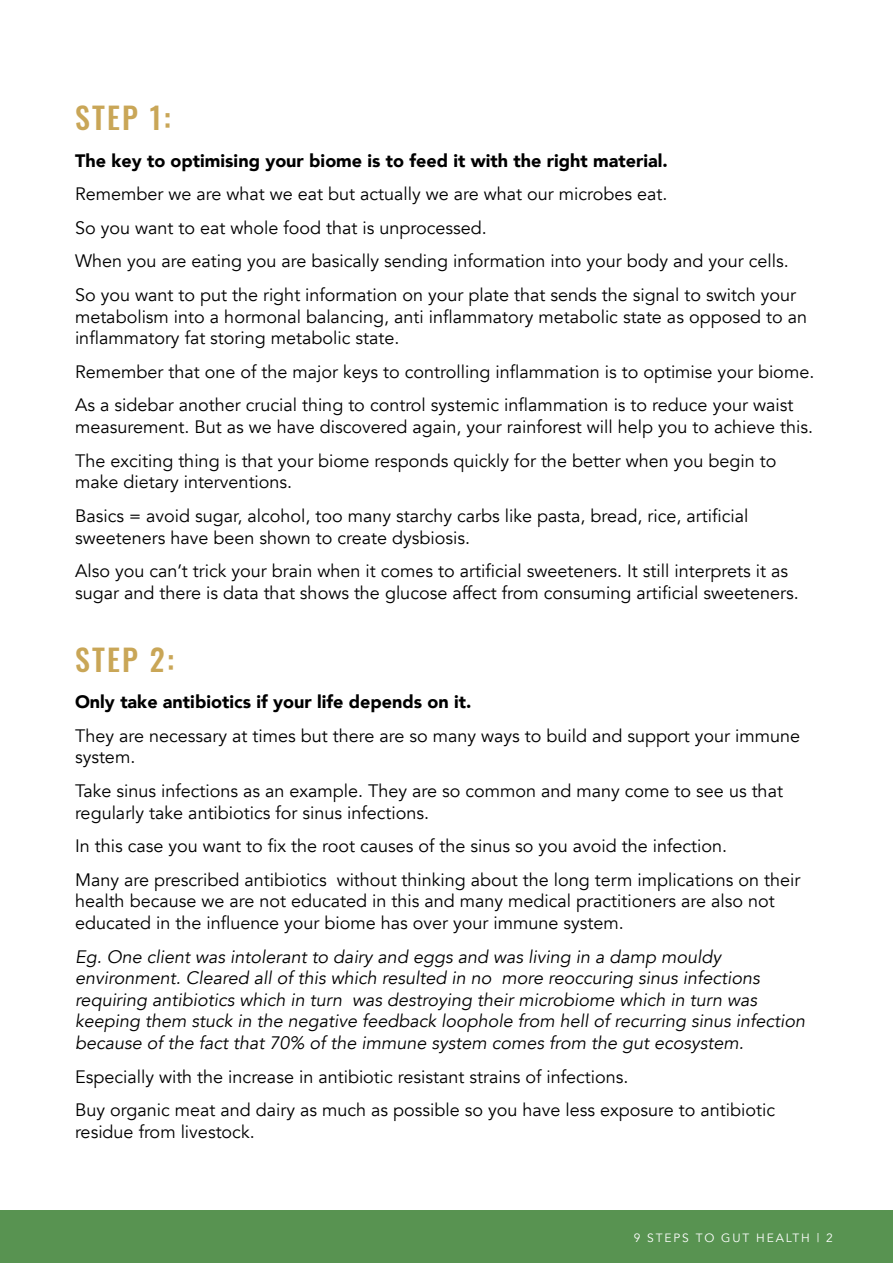
<style>
.page{position:relative;width:893px;height:1263px;background:#fff}
.page>*{position:absolute;margin:0;border:0;box-sizing:border-box;transform-origin:0 0}
.t1{font:500 30px "Oswald";letter-spacing:.075em;color:#c9a657}
.t2{font:18px/33.6px "Avenir";color:#000}
.t3{font:italic 18px/21.6px "Avenir";color:#000}
.t4{font:900 18px "Avenir";color:#000}
.t5{font:12px "Avenir";letter-spacing:.15em;color:#fff}
</style>
<div class="page">
<div style="left:0;top:1210px;width:893px;height:53px;background:#589351"></div>
<h1 class="t1" style="left:75px;top:102px;width:98px">STEP 1:</h1>
<p class="t4" style="left:75px;top:145px;width:594px">The key to optimising your biome is to feed it with the right material.</p>
<p class="t2" style="left:75px;top:178px;width:723px">Remember we are what we eat but actually we are what our microbes eat.<br>So you want to eat whole food that is unprocessed.<br>When you are eating you are basically sending information into your body and your cells.<br>So you want to put the right information on your plate that sends the signal to switch your</p>
<p class="t2" style="left:75px;top:306px;width:733px;line-height:21.6px">metabolism into a hormonal balancing, anti inflammatory metabolic state as opposed to an inflammatory fat storing metabolic state.</p>
<p class="t2" style="left:75px;top:355px;width:741px">Remember that one of the major keys to controlling inflammation is to optimise your biome.<br>As a sidebar another crucial thing to control systemic inflammation is to reduce your waist</p>
<p class="t2" style="left:75px;top:410px;width:740px">measurement. But as we have discovered again, your rainforest will help you to achieve this.<br>The exciting thing is that your biome responds quickly for the better when you begin to</p>
<p class="t2" style="left:75px;top:466px;width:675px">make dietary interventions.<br>Basics = avoid sugar, alcohol, too many starchy carbs like pasta, bread, rice, artificial</p>
<p class="t2" style="left:75px;top:521px;width:715px">sweeteners have been shown to create dysbiosis.<br>Also you can’t trick your brain when it comes to artificial sweeteners. It still interprets it as</p>
<p class="t2" style="left:75px;top:576px;width:725px">sugar and there is data that shows the glucose affect from consuming artificial sweeteners.</p>
<h1 class="t1" style="left:75px;top:644px;width:101px">STEP 2:</h1>
<p class="t4" style="left:75px;top:686px;width:398px">Only take antibiotics if your life depends on it.</p>
<p class="t2" style="left:75px;top:725px;width:727px;line-height:21.6px">They are necessary at times but there are so many ways to build and support your immune system.</p>
<p class="t2" style="left:75px;top:780px;width:709px;line-height:21.6px">Take sinus infections as an example. They are so common and many come to see us that regularly take antibiotics for sinus infections.</p>
<p class="t2" style="left:75px;top:829px;width:727px">In this case you want to fix the root causes of the sinus so you avoid the infection.<br>Many are prescribed antibiotics without thinking about the long term implications on their</p>
<p class="t2" style="left:75px;top:891px;width:701px;line-height:21.6px">health because we are not educated in this and many medical practitioners are also not educated in the influence your biome has over your immune system.</p>
<p class="t3" style="left:75px;top:946px;width:732px">Eg. One client was intolerant to dairy and eggs and was living in a damp mouldy environment. Cleared all of this which resulted in no more reoccuring sinus infections requiring antibiotics which in turn was destroying their microbiome which in turn was keeping them stuck in the negative feedback loophole from hell of recurring sinus infection because of the fact that 70% of the immune system comes from the gut ecosystem.</p>
<p class="t2" style="left:75px;top:1060px;width:702px">Especially with the increase in antibiotic resistant strains of infections.<br>Buy organic meat and dairy as much as possible so you have less exposure to antibiotic</p>
<p class="t2" style="left:75px;top:1115px;width:181px">residue from livestock.</p>
<p class="t5" style="left:634px;top:1230px;width:201px">9 STEPS TO GUT HEALTH | 2</p>
</div>
